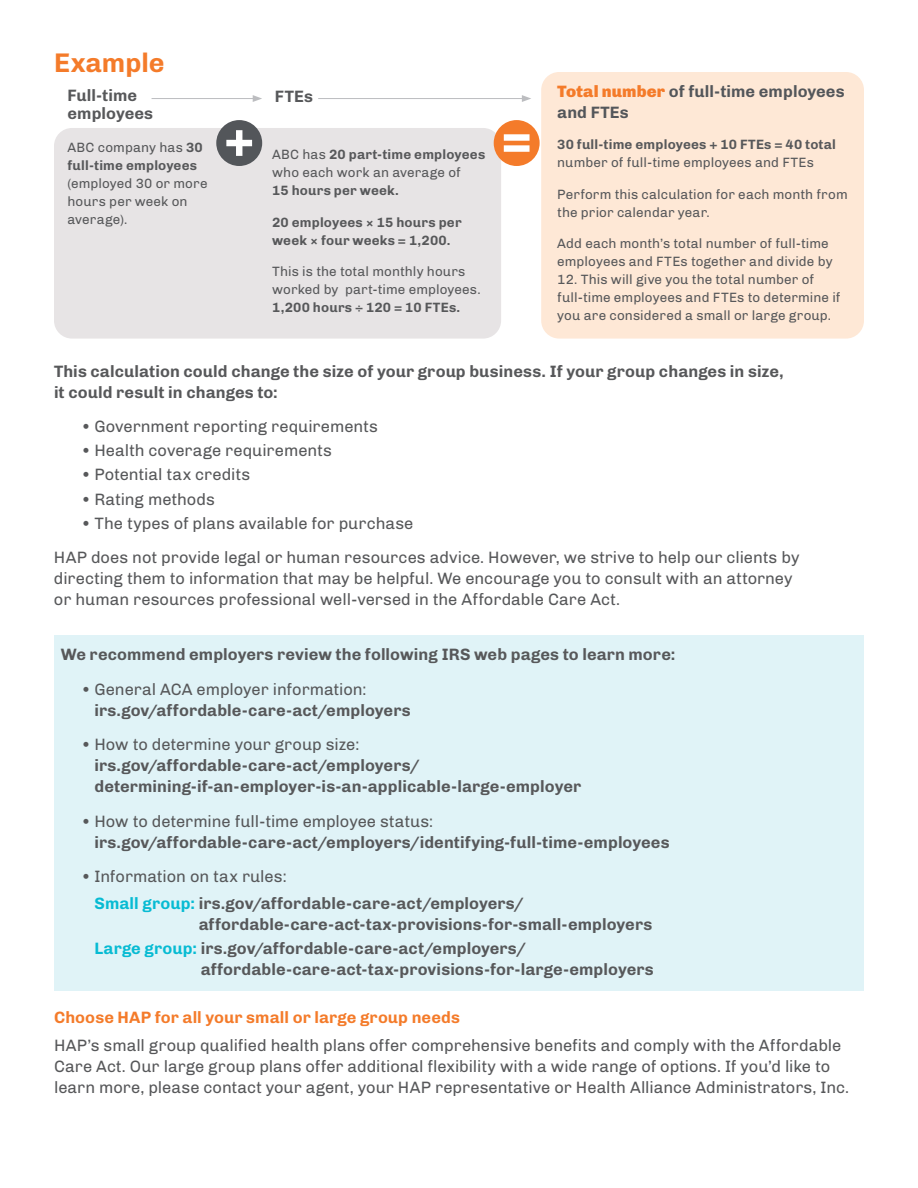
<style>
.page{position:relative;width:918px;height:1188px;background:#fff}
.page>*{position:absolute;margin:0;border:0;box-sizing:border-box;transform-origin:0 0}
.t1{font:700 27px "Chivo";color:#f47b2a}
.Body{font:700 16.5px/21px "Chivo";letter-spacing:.005em;color:#57585a}
.Body-2{font:16.5px/21px "Chivo";color:#57585a}
.Body-3{font:700 16.5px "Chivo";letter-spacing:.005em;color:#f47b2a}
.t2{font:700 16.5px/21px "Chivo";letter-spacing:.005em;color:#53565a}
.Body-4{font:13.5px/18px "Chivo";letter-spacing:.005em;color:#57585a}
.Body-5{font:700 13.5px/18px "Chivo";letter-spacing:.015em;color:#57585a}
.s1{font-weight:700}
.s2{font-weight:400}
.s3{font-weight:900;color:#f47b2a}
.s4{color:#07bbd3}
</style>
<div class="page">
<div style="left:54px;top:635px;width:810px;height:355px;background:#e0f3f7"></div>
<div style="left:541px;top:72px;width:323px;height:267px;background:#fee8d6;border-radius:18px"></div>
<div style="left:54px;top:128px;width:447px;height:211px;background:#e7e4e5;border-radius:18px"></div>
<hr style="left:152px;top:98px;width:103px;height:1px;background:#bcbdc0">
<svg style="left:253px;top:95px;width:9px;height:7px"></svg>
<hr style="left:318px;top:98px;width:206px;height:1px;background:#bcbdc0">
<svg style="left:522px;top:95px;width:9px;height:7px"></svg>
<div style="left:216px;top:120px;width:46px;height:46px;background:#53565a;border-radius:50%"></div>
<svg style="left:226px;top:130px;width:26px;height:26px"></svg>
<div style="left:494px;top:120px;width:46px;height:46px;background:#f47b2a;border-radius:50%"></div>
<svg style="left:504px;top:134px;width:26px;height:18px"></svg>
<p class="t1" style="left:54px;top:42px;width:112px">Example</p>
<p class="Body" style="left:68px;top:86px;width:87px;line-height:18px">Full-time employees</p>
<p class="Body" style="left:275px;top:85px;width:40px">FTEs</p>
<p class="Body-4" style="left:68px;top:138px;width:142px">ABC company has <span class="s1">30 full-time employees </span>(employed 30 or more hours per week on average).</p>
<p class="Body-5" style="left:272px;top:145px;width:215px"><span class="s2">ABC has</span> 20 part-time employees <span class="s2">who each work an average of<br></span>15 hours per week.</p>
<p class="Body-5" style="left:272px;top:213px;width:191px">20 employees × 15 hours per week × four weeks = 1,200.</p>
<p class="Body-4" style="left:272px;top:262px;width:210px">This is the total monthly hours worked by part-time employees.<br><span class="s1">1,200 hours ÷ 120 = 10 FTEs.</span></p>
<p class="t2" style="left:557px;top:80px;width:289px"><span class="s3">Total number</span> of full-time employees and FTEs</p>
<p class="Body-5" style="left:557px;top:135px;width:280px">30 full-time employees + 10 FTEs = 40 total <span class="s2">number of full-time employees and FTEs</span></p>
<p class="Body-4" style="left:557px;top:184px;width:292px">Perform this calculation for each month from the prior calendar year.</p>
<p class="Body-4" style="left:557px;top:234px;width:277px">Add each month’s total number of full-time employees and FTEs together and divide by</p>
<p class="Body-4" style="left:557px;top:270px;width:285px">12. This will give you the total number of full-time employees and FTEs to determine if you are considered a small or large group.</p>
<p class="Body" style="left:54px;top:360px;width:731px">This calculation could change the size of your group business. If your group changes in size, it could result in changes to:</p>
<p class="Body-2" style="left:81px;top:415px;width:298px">• Government reporting requirements</p>
<p class="Body-2" style="left:81px;top:439px;width:252px">• Health coverage requirements</p>
<p class="Body-2" style="left:81px;top:463px;width:171px">• Potential tax credits</p>
<p class="Body-2" style="left:81px;top:488px;width:135px">• Rating methods</p>
<p class="Body-2" style="left:81px;top:512px;width:334px">• The types of plans available for purchase</p>
<p class="Body-2" style="left:54px;top:546px;width:747px">HAP does not provide legal or human resources advice. However, we strive to help our clients by directing them to information that may be helpful. We encourage you to consult with an attorney or human resources professional well-versed in the Affordable Care Act.</p>
<p class="Body" style="left:61px;top:643px;width:616px">We recommend employers review the following IRS web pages to learn more:</p>
<p class="Body" style="left:94px;top:678px;width:318px;text-indent:-14px"><span class="s2">• General ACA employer information: </span>irs.gov/affordable-care-act/employers</p>
<p class="Body" style="left:94px;top:733px;width:488px;text-indent:-14px"><span class="s2">• How to determine your group size: </span>irs.gov/affordable-care-act/employers/ determining-if-an-employer-is-an-applicable-large-employer</p>
<p class="Body" style="left:94px;top:810px;width:577px;text-indent:-14px"><span class="s2">• How to determine full-time employee status: </span>irs.gov/affordable-care-act/employers/identifying-full-time-employees</p>
<p class="Body-2" style="left:81px;top:865px;width:207px">• Information on tax rules:</p>
<p class="Body" style="left:199px;top:892px;width:455px;text-indent:-104px"><span class="s4">Small group:</span> irs.gov/affordable-care-act/employers/ affordable-care-act-tax-provisions-for-small-employers</p>
<p class="Body" style="left:201px;top:937px;width:454px;text-indent:-106px"><span class="s4">Large group:</span> irs.gov/affordable-care-act/employers/ affordable-care-act-tax-provisions-for-large-employers</p>
<p class="Body-3" style="left:54px;top:1004px;width:408px">Choose HAP for all your small or large group needs</p>
<p class="Body-2" style="left:54px;top:1033px;width:797px">HAP’s small group qualified health plans offer comprehensive benefits and comply with the Affordable<br>Care Act. Our large group plans offer additional flexibility with a wide range of options. If you’d like to learn more, please contact your agent, your HAP representative or Health Alliance Administrators, Inc.</p>
</div>
